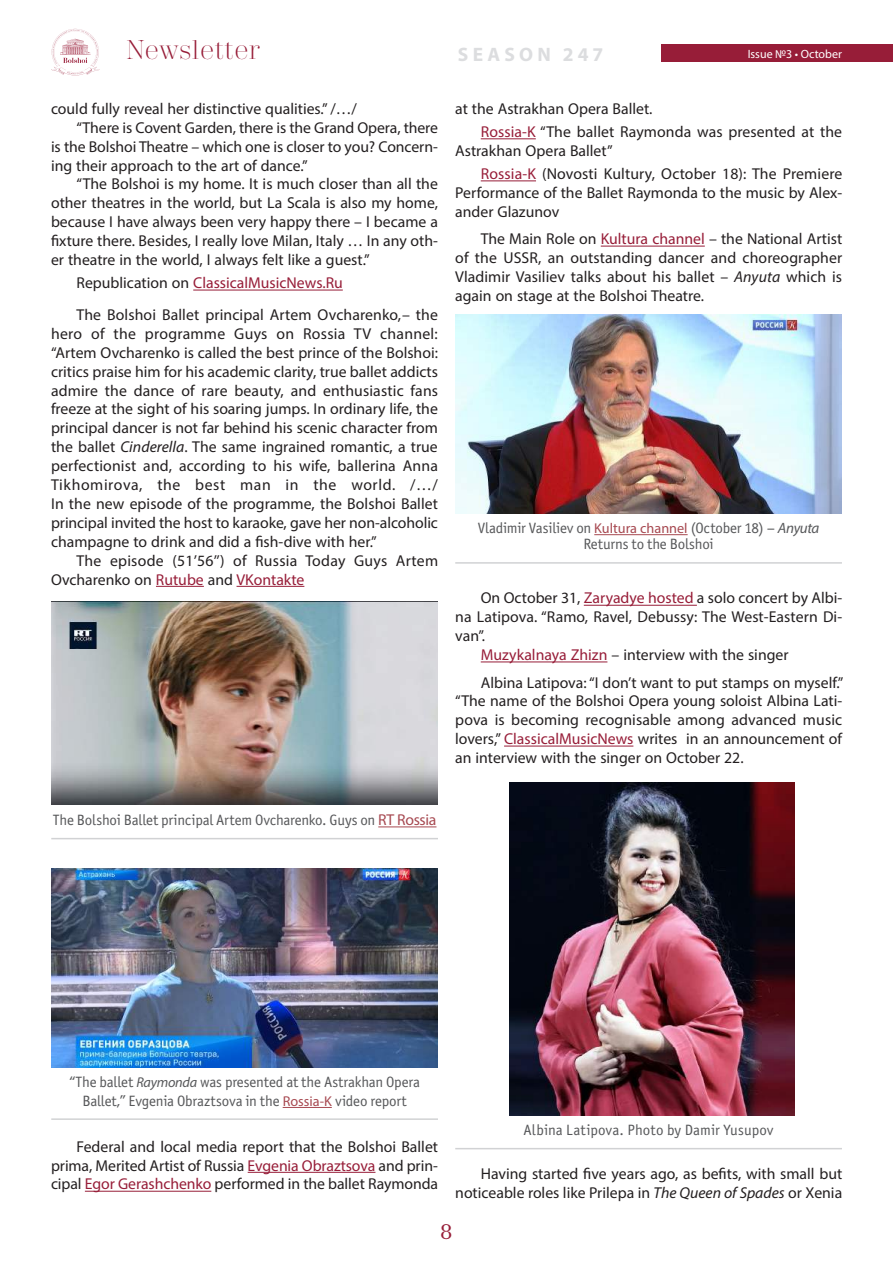
<style>
.page{position:relative;width:893px;height:1263px;background:#fff}
.page>*{position:absolute;margin:0;border:0;box-sizing:border-box;transform-origin:0 0}
.t1{font:300 27px "Trivia Serif";color:#971d38}
.t2{font:21px "Trivia Serif 10 Demo";color:#971d38}
.t3{font:700 19.5px "Myriad Pro";letter-spacing:.22em;color:#dcdddf}
.t4{font:15.75px/18.9px "Myriad Pro";color:#231f20}
.t5{font:15px/18.9px "Officina Sans Book C";letter-spacing:-.01em;color:#57585a;text-align:center}
.t6{font:12px "Myriad Pro";color:#fff}
.s1{color:#971d38}
.s2{font-style:italic}
.s3{font-family:"Myriad Pro";font-size:14.25px;color:#a74951}
.s4{font-family:"Myriad Pro";font-style:italic}
.s5{font-family:"Myriad Pro";font-size:15.75px;color:#a74951}
.s6{font-family:"Myriad Pro";font-style:italic;font-size:14.25px}
</style>
<div class="page">
<svg style="left:51px;top:29px;width:49px;height:46px"></svg>
<div style="left:661px;top:45px;width:232px;height:17px;background:#971d38"></div>
<hr style="left:481px;top:138px;width:55px;height:1px;background:#971d38">
<hr style="left:481px;top:180px;width:55px;height:1px;background:#971d38">
<hr style="left:601px;top:246px;width:104px;height:1px;background:#971d38">
<hr style="left:584px;top:605px;width:113px;height:1px;background:#971d38">
<hr style="left:481px;top:661px;width:126px;height:1px;background:#971d38">
<hr style="left:504px;top:746px;width:129px;height:1px;background:#971d38">
<hr style="left:193px;top:290px;width:150px;height:1px;background:#971d38">
<hr style="left:156px;top:586px;width:48px;height:1px;background:#971d38">
<hr style="left:237px;top:586px;width:67px;height:1px;background:#971d38">
<hr style="left:248px;top:1172px;width:127px;height:1px;background:#971d38">
<hr style="left:85px;top:1191px;width:126px;height:1px;background:#971d38">
<img style="left:51px;top:601px;width:387px;height:204px">
<hr style="left:51px;top:838px;width:387px;height:1px;background:#d1d2d4">
<hr style="left:378px;top:826px;width:58px;height:1px;background:#a74951">
<img style="left:51px;top:869px;width:387px;height:198px">
<hr style="left:51px;top:1118px;width:387px;height:2px;background:#d1d2d4">
<hr style="left:283px;top:1107px;width:49px;height:1px;background:#a74951">
<img style="left:455px;top:315px;width:387px;height:198px">
<hr style="left:594px;top:534px;width:94px;height:1px;background:#a74951">
<hr style="left:455px;top:562px;width:387px;height:2px;background:#d1d2d4">
<img style="left:509px;top:783px;width:285px;height:333px">
<hr style="left:455px;top:1148px;width:387px;height:1px;background:#d1d2d4">
<h1 class="t1" style="left:126px;top:36px;width:135px">Newsletter</h1>
<p class="t6" style="left:748px;top:46px;width:96px">Issue №3 • October</p>
<p class="t3" style="left:458px;top:41px;width:147px">SEASON 247</p>
<p class="t4" style="left:51px;top:99px;width:307px">could fully reveal her distinctive qualities.” /…/</p>
<p class="t4" style="left:77px;top:118px;width:363px">“There is Covent Garden, there is the Grand Opera, there</p>
<p class="t4" style="left:51px;top:137px;width:388px">is the Bolshoi Theatre – which one is closer to you? Concern-</p>
<p class="t4" style="left:51px;top:156px;width:258px">ing their approach to the art of dance.”</p>
<p class="t4" style="left:77px;top:174px;width:363px">“The Bolshoi is my home. It is much closer than all the</p>
<p class="t4" style="left:51px;top:193px;width:388px">other theatres in the world, but La Scala is also my home,</p>
<p class="t4" style="left:51px;top:212px;width:388px">because I have always been very happy there – I became a</p>
<p class="t4" style="left:51px;top:231px;width:388px">fixture there. Besides, I really love Milan, Italy … In any oth-</p>
<p class="t4" style="left:51px;top:250px;width:320px">er theatre in the world, I always felt like a guest.”</p>
<p class="t4" style="left:77px;top:267px;width:363px;line-height:31.7px">Republication on <span class="s1">ClassicalMusicNews.Ru<br></span>The Bolshoi Ballet principal Artem Ovcharenko,– the</p>
<p class="t4" style="left:51px;top:324px;width:389px;text-align:justify">hero of the programme Guys on Rossia TV channel: “Artem Ovcharenko is called the best prince of the Bolshoi: critics praise him for his academic clarity, true ballet addicts admire the dance of rare beauty, and enthusiastic fans freeze at the sight of his soaring jumps. In ordinary life, the principal dancer is not far behind his scenic character from the ballet <span class="s2">Cinderella</span>. The same ingrained romantic, a true perfectionist and, according to his wife, ballerina Anna Tikhomirova, the best man in the world. /…/ In the new episode of the programme, the Bolshoi Ballet principal invited the host to karaoke, gave her non-alcoholic champagne to drink and did a fish-dive with her.”</p>
<p class="t4" style="left:51px;top:551px;width:389px;text-indent:26px">The episode (51’56’’) of Russia Today Guys Artem<br>Ovcharenko on <span class="s1">Rutube</span> and <span class="s1">VKontakte</span></p>
<p class="t4" style="left:481px;top:97px;width:363px;line-height:23.1px;text-indent:-26px">at the Astrakhan Opera Ballet.<br><span class="s1">Rossia-K</span> “The ballet Raymonda was presented at the</p>
<p class="t4" style="left:481px;top:139px;width:363px;line-height:23.1px;text-indent:-26px">Astrakhan Opera Ballet”<br><span class="s1">Rossia-K</span> (Novosti Kultury, October 18): The Premiere</p>
<p class="t4" style="left:455px;top:183px;width:388px">Performance of the Ballet Raymonda to the music by Alex&shy;ander Glazunov</p>
<p class="t4" style="left:455px;top:229px;width:388px;text-align:justify;text-indent:26px">The Main Role on <span class="s1">Kultura channel</span> – the National Artist of the USSR, an outstanding dancer and choreographer Vladimir Vasiliev talks about his ballet – <span class="s2">Anyuta</span> which is again on stage at the Bolshoi Theatre.</p>
<p class="t5" style="left:478px;top:520px;width:343px;line-height:16.5px">Vladimir Vasiliev on <span class="s3">Kultura channel</span> (October 18) – <span class="s4">Anyuta<br></span>Returns to the Bolshoi</p>
<p class="t4" style="left:481px;top:588px;width:363px">On October 31, <span class="s1">Zaryadye hosted</span> a solo concert by Albi-</p>
<p class="t4" style="left:455px;top:607px;width:388px">na Latipova. “Ramo, Ravel, Debussy: The West-Eastern Di-</p>
<p class="t4" style="left:455px;top:626px;width:31px">van”.</p>
<p class="t4" style="left:481px;top:645px;width:309px"><span class="s1">Muzykalnaya Zhizn</span> – interview with the singer</p>
<p class="t4" style="left:455px;top:672px;width:390px;text-align:justify;text-indent:26px">Albina Latipova: “I don’t want to put stamps on myself.” “The name of the Bolshoi Opera young soloist Albina Lati&shy;pova is becoming recognisable among advanced music lovers,” <span class="s1">ClassicalMusicNews</span> writes in an announcement of an interview with the singer on October 22.</p>
<p class="t5" style="left:53px;top:811px;width:385px">The Bolshoi Ballet principal Artem Ovcharenko. Guys on <span class="s5">RT Rossia</span></p>
<p class="t5" style="left:69px;top:1072px;width:353px">“The ballet <span class="s6">Raymonda</span> was presented at the Astrakhan Opera<br>Ballet,” Evgenia Obraztsova in the <span class="s3">Rossia-K</span> video report</p>
<p class="t4" style="left:51px;top:1136px;width:389px;text-align:justify;text-indent:26px">Federal and local media report that the Bolshoi Ballet prima, Merited Artist of Russia <span class="s1">Evgenia Obraztsova</span> and prin&shy;cipal <span class="s1">Egor Gerashchenko</span> performed in the ballet Raymonda</p>
<p class="t5" style="left:524px;top:1121px;width:251px">Albina Latipova. Photo by Damir Yusupov</p>
<p class="t4" style="left:455px;top:1164px;width:388px;text-align:right">Having started five years ago, as befits, with small but noticeable roles like Prilepa in <span class="s2">The Queen of Spades</span> or Xenia</p>
<h2 class="t2" style="left:441px;top:1219px;width:13px">8</h2>
</div>
